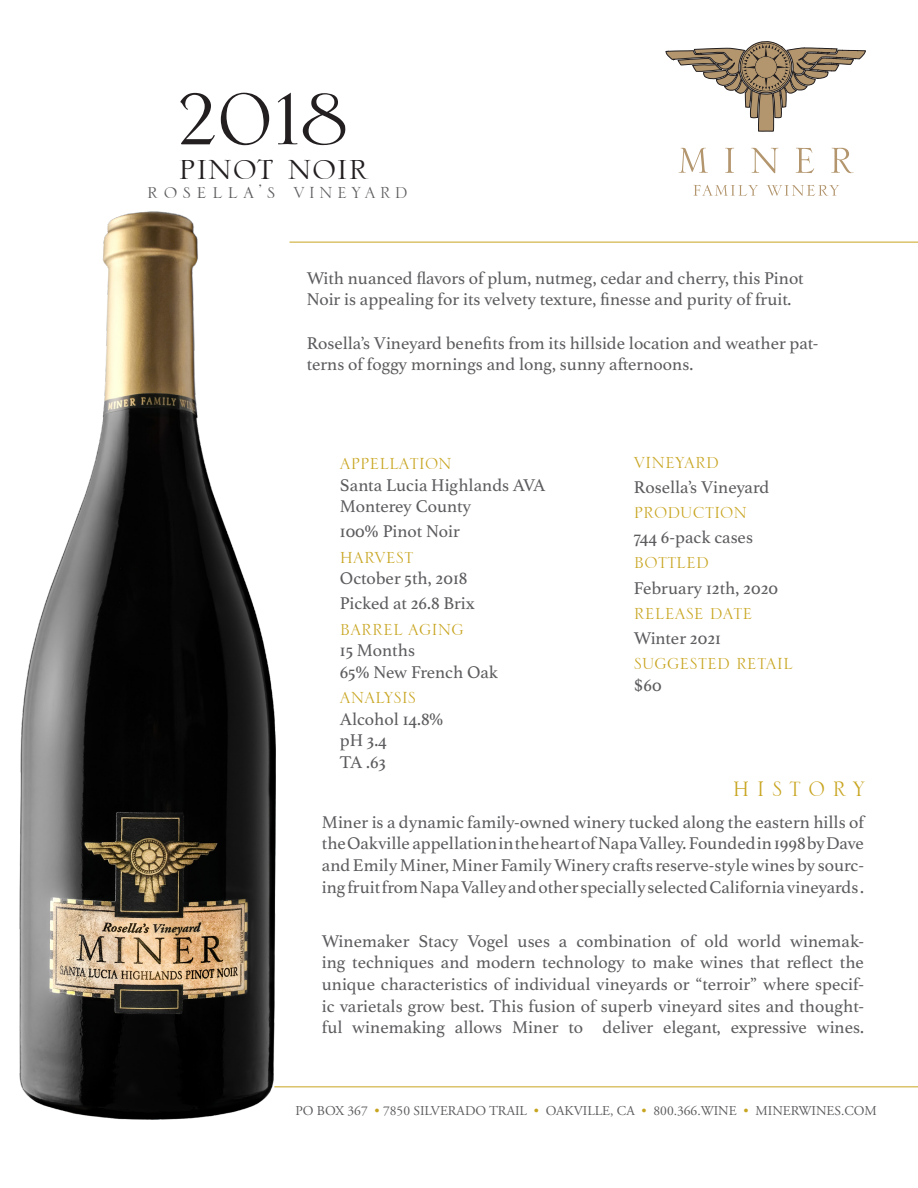
<style>
.page{position:relative;width:918px;height:1188px;background:#fff}
.page>*{position:absolute;margin:0;border:0;box-sizing:border-box;transform-origin:0 0}
.t1{font:97.5px "Serlio LH";color:#231f20}
.t2{font:45px "Serlio LH";color:#231f20}
.t3{font:27.6px "Serlio LH";color:#c8a520;scale:.96 1}
.t4{font:25.5px "Serlio LH";letter-spacing:.2em;color:#5c5c5f}
.t5{font:21px "Serlio LH";color:#c8a520}
.t6{font:18px/21.6px "Athelas";color:#5c5c5f}
.t7{font:13.5px "Adobe Garamond Pro";color:#5c5c5f}
.s1{font-size:21px}
.s2{color:#c8a520}
</style>
<div class="page">
<hr style="left:274px;top:1086px;width:644px;height:1px;background:#c8a520">
<hr style="left:290px;top:242px;width:628px;height:1px;background:#c8a520">
<svg style="left:666px;top:41px;width:200px;height:91px"></svg>
<svg style="left:679px;top:148px;width:29px;height:25px"></svg>
<svg style="left:725px;top:148px;width:9px;height:25px"></svg>
<svg style="left:751px;top:148px;width:27px;height:25px"></svg>
<svg style="left:796px;top:148px;width:18px;height:25px"></svg>
<svg style="left:831px;top:148px;width:23px;height:25px"></svg>
<svg style="left:693px;top:185px;width:65px;height:11px"></svg>
<svg style="left:767px;top:185px;width:72px;height:11px"></svg>
<img style="left:19px;top:212px;width:257px;height:908px">
<p class="t1" style="left:177px;top:71px;width:173px">2018</p>
<p class="t2" style="left:178px;top:145px;width:192px">pinot noir</p>
<p class="t4" style="left:147px;top:179px;width:262px">rosella’s <span class="s1">VINEYARD</span></p>
<p class="t6" style="left:307px;top:268px;width:499px">With nuanced flavors of plum, nutmeg, cedar and cherry, this Pinot<br>Noir is appealing for its velvety texture, finesse and purity of fruit.</p>
<p class="t6" style="left:307px;top:333px;width:513px">Rosella’s Vineyard benefits from its hillside location and weather pat&shy;terns of foggy mornings and long, sunny afternoons.</p>
<p class="t5" style="left:340px;top:453px;width:113px">APPELLATION</p>
<p class="t6" style="left:340px;top:475px;width:207px">Santa Lucia Highlands AVA</p>
<p class="t6" style="left:340px;top:496px;width:133px">Monterey County</p>
<p class="t6" style="left:340px;top:522px;width:122px">100% Pinot Noir</p>
<p class="t5" style="left:340px;top:547px;width:75px">HARVEST</p>
<p class="t6" style="left:340px;top:567px;width:136px;line-height:25.2px">October 5th, 2018<br>Picked at 26.8 Brix</p>
<p class="t5" style="left:340px;top:619px;width:125px">BARREL AGING</p>
<p class="t6" style="left:340px;top:640px;width:160px">15 Months<br>65% New French Oak</p>
<p class="t5" style="left:340px;top:687px;width:78px">ANALYSIS</p>
<p class="t6" style="left:340px;top:709px;width:105px">Alcohol 14.8% pH 3.4<br>TA .63</p>
<p class="t5" style="left:634px;top:452px;width:86px">VINEYARD</p>
<p class="t6" style="left:634px;top:477px;width:137px">Rosella’s Vineyard</p>
<p class="t5" style="left:634px;top:502px;width:115px">PRODUCTION</p>
<p class="t6" style="left:634px;top:527px;width:121px">744 6-pack cases</p>
<p class="t5" style="left:634px;top:553px;width:77px">BOTTLED</p>
<p class="t6" style="left:634px;top:578px;width:146px">February 12th, 2020</p>
<p class="t5" style="left:634px;top:603px;width:120px">RELEASE DATE</p>
<p class="t6" style="left:634px;top:628px;width:89px">Winter 2021</p>
<p class="t5" style="left:634px;top:653px;width:160px">SUGGESTED RETAIL</p>
<p class="t6" style="left:634px;top:675px;width:29px">$60</p>
<p class="t3" style="left:733px;top:775px;width:140px">H I S T O R Y</p>
<p class="t6" style="left:322px;top:812px;width:544px;text-align:justify">Miner is a dynamic family-owned winery tucked along the eastern hills of the Oakville appellation in the heart of Napa Valley. Founded in 1998 by Dave and Emily Miner, Miner Family Winery crafts reserve-style wines by sourc&shy;ing fruit from Napa Valley and other specially selected California vineyards .</p>
<p class="t6" style="left:322px;top:931px;width:544px;text-align:justify">Winemaker Stacy Vogel uses a combination of old world winemak&shy;ing techniques and modern technology to make wines that reflect the unique characteristics of individual vineyards or “terroir” where specif&shy;ic varietals grow best. This fusion of superb vineyard sites and thought&shy;ful winemaking allows Miner to deliver elegant, expressive wines.</p>
<p class="t7" style="left:295px;top:1103px;width:583px">PO BOX 367 <span class="s2">•</span> 7850 SILVERADO TRAIL <span class="s2">•</span> OAKVILLE, CA <span class="s2">•</span> 800.366.WINE <span class="s2">•</span> MINERWINES.COM</p>
</div>
